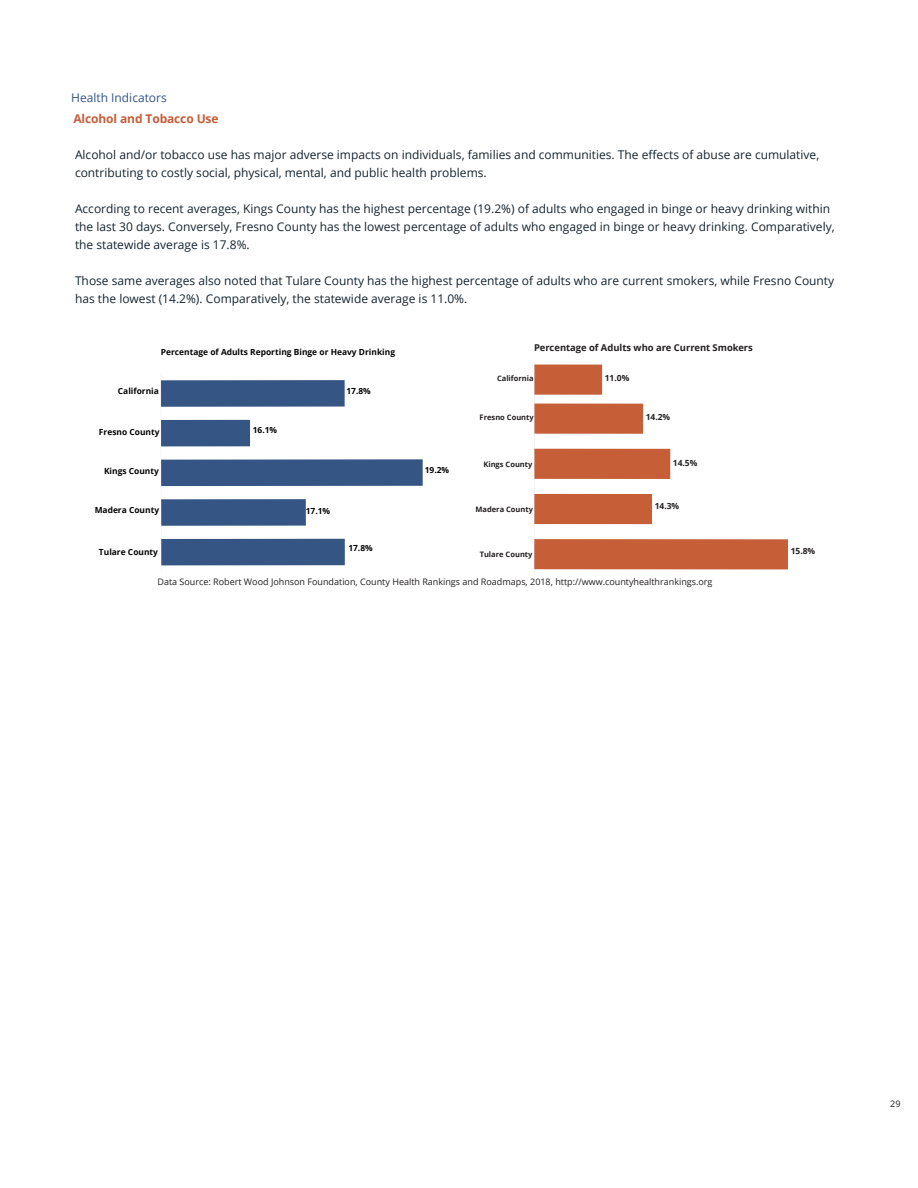
<style>
.page{position:relative;width:918px;height:1188px;background:#fff}
.page>*{position:absolute;margin:0;border:0;box-sizing:border-box;transform-origin:0 0}
.Bulleted_List{font:12px/18px "Open Sans";color:#16242e}
.Title_-_Align_Left{font:700 12px "Open Sans";letter-spacing:-.01em;color:#c55e39}
.Section_Title{font:12px "Open Sans";color:#345584}
.t1{font:700 9.45px "Open Sans";color:#231f20}
.t2{font:9px "Open Sans";color:#231f20}
.t3{font:700 8.4px "Open Sans";color:#040503}
.t4{font:700 8.4px "Open Sans";color:#231f20}
.t5{font:700 7.5px "Open Sans";color:#231f20}
</style>
<div class="page">
<svg style="left:162px;top:380px;width:261px;height:185px"></svg>
<hr style="left:161px;top:374px;width:1px;height:198px;background:#dad9d8">
<svg style="left:535px;top:365px;width:253px;height:204px"></svg>
<hr style="left:534px;top:362px;width:1px;height:213px;background:#dad9d8">
<p class="Section_Title" style="left:71px;top:90px;width:97px">Health Indicators</p>
<p class="Title_-_Align_Left" style="left:74px;top:110px;width:147px">Alcohol and Tobacco Use</p>
<p class="Bulleted_List" style="left:75px;top:145px;width:746px">Alcohol and/or tobacco use has major adverse impacts on individuals, families and communities. The effects of abuse are cumulative, contributing to costly social, physical, mental, and public health problems.</p>
<p class="Bulleted_List" style="left:75px;top:199px;width:761px">According to recent averages, Kings County has the highest percentage (19.2%) of adults who engaged in binge or heavy drinking within the last 30 days. Conversely, Fresno County has the lowest percentage of adults who engaged in binge or heavy drinking. Comparatively, the statewide average is 17.8%.</p>
<p class="Bulleted_List" style="left:75px;top:271px;width:761px">Those same averages also noted that Tulare County has the highest percentage of adults who are current smokers, while Fresno County has the lowest (14.2%). Comparatively, the statewide average is 11.0%.</p>
<p class="t3" style="left:161px;top:346px;width:236px">Percentage of Adults Reporting Binge or Heavy Drinking</p>
<p class="t3" style="left:118px;top:386px;width:43px">California</p>
<p class="t3" style="left:99px;top:426px;width:62px">Fresno County</p>
<p class="t3" style="left:104px;top:465px;width:56px">Kings County</p>
<p class="t3" style="left:95px;top:505px;width:66px">Madera County</p>
<p class="t3" style="left:99px;top:546px;width:61px">Tulare County</p>
<p class="t3" style="left:253px;top:424px;width:26px">16.1%</p>
<p class="t3" style="left:346px;top:385px;width:26px">17.8%</p>
<p class="t3" style="left:306px;top:505px;width:26px">17.1%</p>
<p class="t3" style="left:348px;top:542px;width:26px">17.8%</p>
<p class="t3" style="left:425px;top:464px;width:26px">19.2%</p>
<p class="t1" style="left:534px;top:341px;width:220px">Percentage of Adults who are Current Smokers</p>
<p class="t5" style="left:497px;top:373px;width:38px">California</p>
<p class="t4" style="left:605px;top:372px;width:26px">11.0%</p>
<p class="t5" style="left:480px;top:412px;width:56px">Fresno County</p>
<p class="t5" style="left:483px;top:459px;width:51px">Kings County</p>
<p class="t5" style="left:475px;top:504px;width:59px">Madera County</p>
<p class="t5" style="left:480px;top:549px;width:54px">Tulare County</p>
<p class="t4" style="left:646px;top:411px;width:26px">14.2%</p>
<p class="t4" style="left:673px;top:457px;width:26px">14.5%</p>
<p class="t4" style="left:655px;top:500px;width:26px">14.3%</p>
<p class="t2" style="left:158px;top:576px;width:557px">Data Source: Robert Wood Johnson Foundation, County Health Rankings and Roadmaps, 2018, http://www.countyhealthrankings.org</p>
<p class="t4" style="left:791px;top:545px;width:26px">15.8%</p>
<p class="t2" style="left:890px;top:1097px;width:12px">29</p>
</div>
